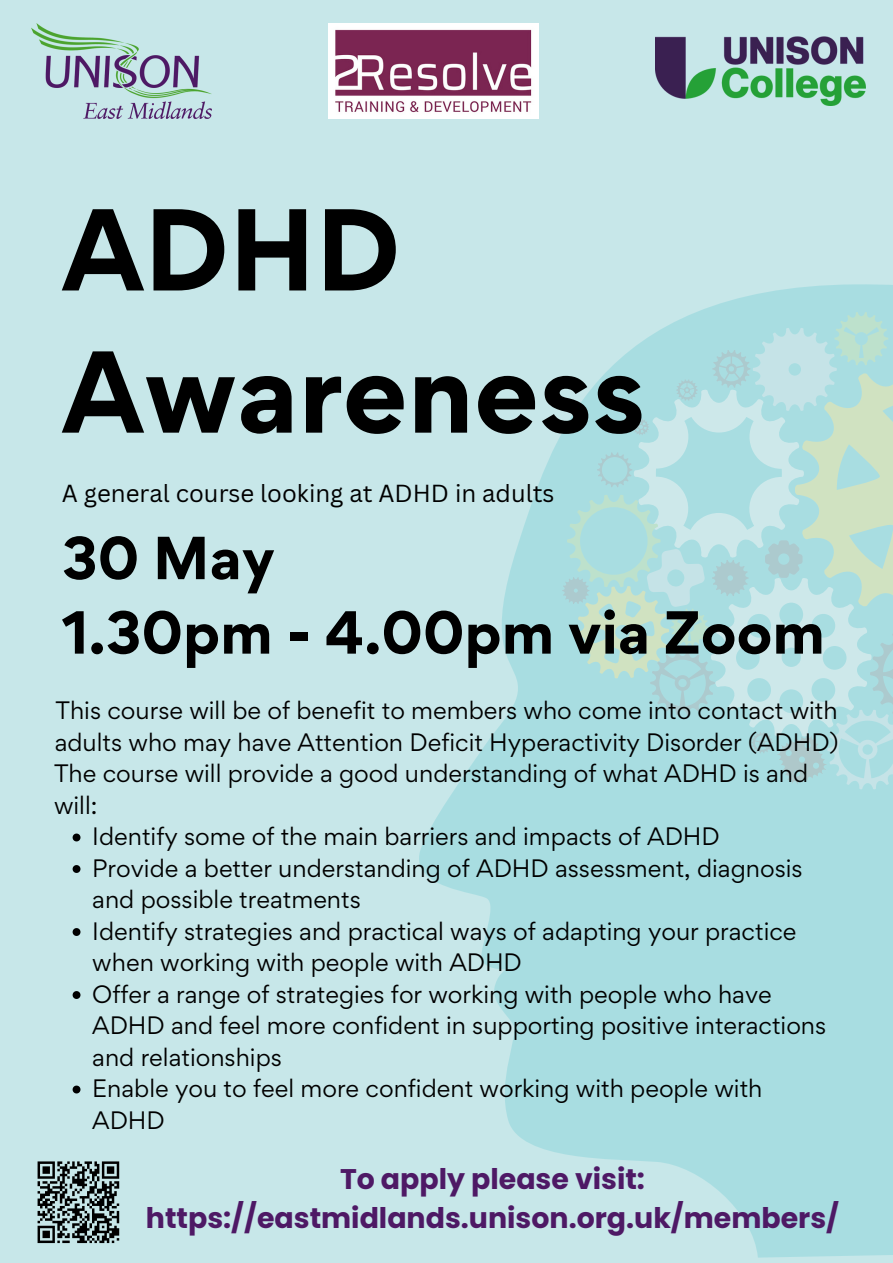
<style>
.page{position:relative;width:893px;height:1263px;background:#c7e7e9}
.page>*{position:absolute;margin:0;border:0;box-sizing:border-box;transform-origin:0 0}
.t1{font:700 103.8px/142.1px "Gordita";color:#000}
.t2{font:700 54.15px "Gordita";color:#000}
.t3{font:700 28.42px "Poppins";color:#4e1965}
.t4{font:24px "Canva Sans";color:#000}
.t5{font:22.5px/31.5px "Gordita";color:#000}
</style>
<div class="page">
<svg style="left:419px;top:284px;width:474px;height:973px;fill:#a8dde1"></svg>
<svg style="left:562px;top:312px;width:331px;height:477px"></svg>
<img style="left:32px;top:23px;width:179px;height:95px">
<img style="left:329px;top:23px;width:209px;height:95px">
<img style="left:655px;top:37px;width:210px;height:68px">
<svg style="left:37px;top:1161px;width:83px;height:83px"></svg>
<svg style="left:73px;top:833px;width:7px;height:8px"></svg>
<svg style="left:73px;top:865px;width:7px;height:8px"></svg>
<svg style="left:73px;top:928px;width:7px;height:8px"></svg>
<svg style="left:73px;top:991px;width:7px;height:8px"></svg>
<svg style="left:73px;top:1085px;width:7px;height:8px"></svg>
<p class="t1" style="left:62px;top:178px;width:585px">ADHD<br>Awareness</p>
<p class="t4" style="left:62px;top:476px;width:494px">A general course looking at ADHD in adults</p>
<p class="t2" style="left:62px;top:521px;width:214px">30 May</p>
<p class="t2" style="left:62px;top:596px;width:764px">1.30pm - 4.00pm via Zoom</p>
<p class="t5" style="left:55px;top:695px;width:785px">This course will be of benefit to members who come into contact with adults who may have Attention Deficit Hyperactivity Disorder (ADHD)</p>
<p class="t5" style="left:54px;top:758px;width:756px">The course will provide a good understanding of what ADHD is and will:</p>
<p class="t5" style="left:92px;top:821px;width:629px">Identify some of the main barriers and impacts of ADHD</p>
<p class="t5" style="left:92px;top:852px;width:712px">Provide a better understanding of ADHD assessment, diagnosis and possible treatments</p>
<p class="t5" style="left:92px;top:915px;width:706px">Identify strategies and practical ways of adapting your practice when working with people with ADHD</p>
<p class="t5" style="left:92px;top:978px;width:735px">Offer a range of strategies for working with people who have<br>ADHD and feel more confident in supporting positive interactions and relationships</p>
<p class="t5" style="left:92px;top:1073px;width:671px">Enable you to feel more confident working with people with<br>ADHD</p>
<p class="t3" style="left:340px;top:1159px;width:306px">To apply please visit:</p>
<p class="t3" style="left:146px;top:1198px;width:695px">https://eastmidlands.unison.org.uk/members/</p>
</div>
